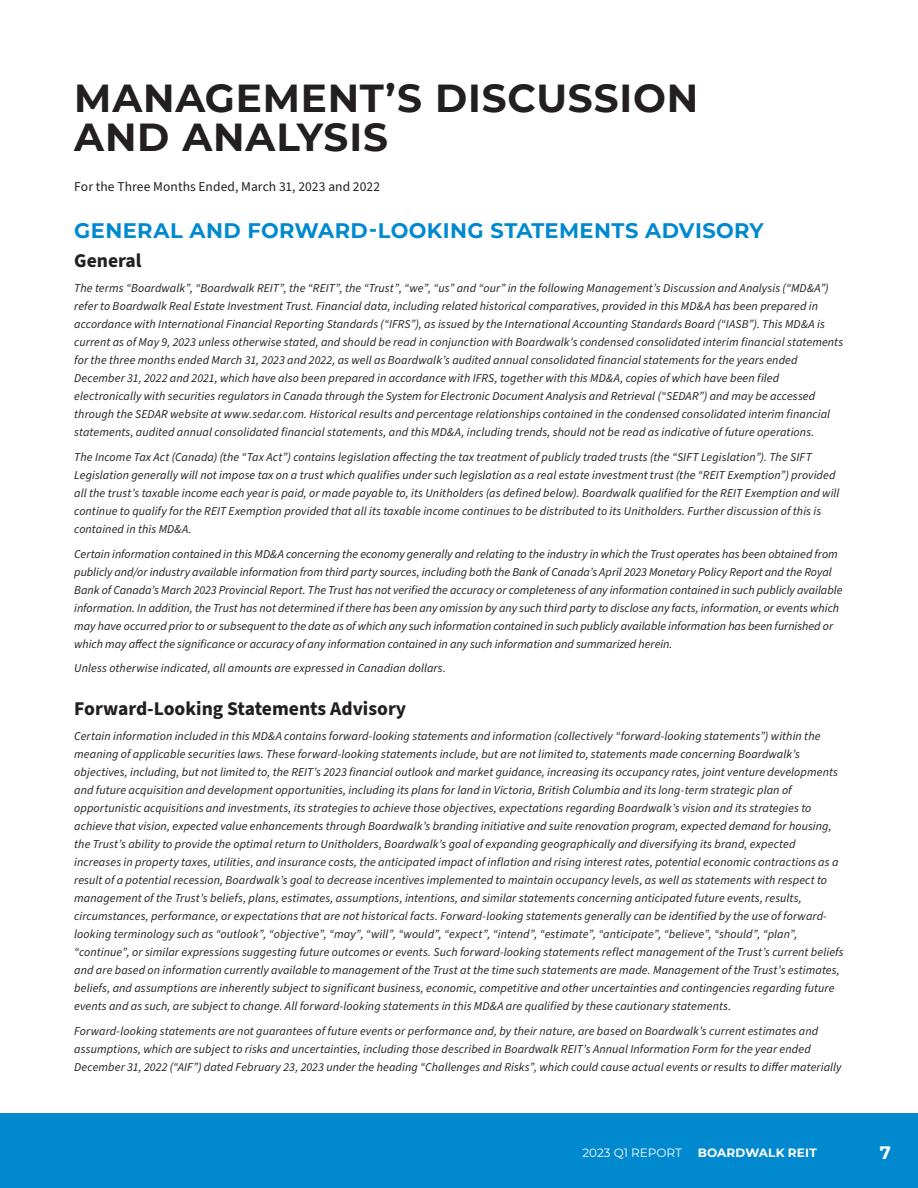
<style>
.page{position:relative;width:918px;height:1188px;background:#fff}
.page>*{position:absolute;margin:0;border:0;box-sizing:border-box;transform-origin:0 0}
.PAGE_HEADER_BACK{font:700 39px/39px "Montserrat";letter-spacing:.02em;color:#231f20}
.H1_BACK{font:700 21px "Montserrat";letter-spacing:.02em;color:#0089cf}
.H2_BACK{font:700 19.5px "Source Sans Pro";color:#231f20}
.t1{font:700 18px "Montserrat";color:#fff}
.BODY____1875{font:13.5px "Source Sans Pro";letter-spacing:.005em;color:#231f20}
.BODY____0625{font:italic 12px/18px "Source Sans Pro";letter-spacing:.005em;color:#231f20}
.BODY____1875-2{font:italic 12px "Source Sans Pro";letter-spacing:.005em;color:#231f20}
.t2{font:700 12px "Montserrat";letter-spacing:.015em;color:#fff}
.t3{font:12px "Montserrat";color:#fff}
</style>
<div class="page">
<div style="left:0;top:1113px;width:918px;height:75px;background:#0089cf"></div>
<p class="PAGE_HEADER_BACK" style="left:74px;top:77px;width:626px">MANAGEMENT’S DISCUSSION<br>AND ANALYSIS</p>
<p class="BODY____1875" style="left:74px;top:177px;width:307px">For the Three Months Ended, March 31, 2023 and 2022</p>
<p class="H1_BACK" style="left:74px;top:215px;width:691px">GENERAL AND FORWARD-LOOKING STATEMENTS ADVISORY</p>
<p class="H2_BACK" style="left:74px;top:248px;width:69px">General</p>
<p class="BODY____0625" style="left:74px;top:279px;width:771px">The terms “Boardwalk”, “Boardwalk REIT”, the “REIT”, the “Trust”, “we”, “us” and “our” in the following Management’s Discussion and Analysis (“MD&amp;A”) refer to Boardwalk Real Estate Investment Trust. Financial data, including related historical comparatives, provided in this MD&amp;A has been prepared in accordance with International Financial Reporting Standards (“IFRS”), as issued by the International Accounting Standards Board (“IASB”). This MD&amp;A is current as of May 9, 2023 unless otherwise stated, and should be read in conjunction with Boardwalk’s condensed consolidated interim financial statements for the three months ended March 31, 2023 and 2022, as well as Boardwalk’s audited annual consolidated financial statements for the years ended December 31, 2022 and 2021, which have also been prepared in accordance with IFRS, together with this MD&amp;A, copies of which have been filed electronically with securities regulators in Canada through the System for Electronic Document Analysis and Retrieval (“SEDAR”) and may be accessed through the SEDAR website at www.sedar.com. Historical results and percentage relationships contained in the condensed consolidated interim financial statements, audited annual consolidated financial statements, and this MD&amp;A, including trends, should not be read as indicative of future operations.</p>
<p class="BODY____0625" style="left:74px;top:448px;width:767px">The Income Tax Act (Canada) (the “Tax Act”) contains legislation affecting the tax treatment of publicly traded trusts (the “SIFT Legislation”). The SIFT Legislation generally will not impose tax on a trust which qualifies under such legislation as a real estate investment trust (the “REIT Exemption”) provided all the trust’s taxable income each year is paid, or made payable to, its Unitholders (as defined below). Boardwalk qualified for the REIT Exemption and will continue to qualify for the REIT Exemption provided that all its taxable income continues to be distributed to its Unitholders. Further discussion of this is contained in this MD&amp;A.</p>
<p class="BODY____0625" style="left:74px;top:545px;width:770px">Certain information contained in this MD&amp;A concerning the economy generally and relating to the industry in which the Trust operates has been obtained from publicly and/or industry available information from third party sources, including both the Bank of Canada’s April 2023 Monetary Policy Report and the Royal Bank of Canada’s March 2023 Provincial Report. The Trust has not verified the accuracy or completeness of any information contained in such publicly available information. In addition, the Trust has not determined if there has been any omission by any such third party to disclose any facts, information, or events which may have occurred prior to or subsequent to the date as of which any such information contained in such publicly available information has been furnished or which may affect the significance or accuracy of any information contained in any such information and summarized herein.</p>
<p class="BODY____1875-2" style="left:74px;top:660px;width:373px">Unless otherwise indicated, all amounts are expressed in Canadian dollars.</p>
<p class="H2_BACK" style="left:74px;top:695px;width:334px">Forward-Looking Statements Advisory</p>
<p class="BODY____0625" style="left:74px;top:727px;width:771px">Certain information included in this MD&amp;A contains forward-looking statements and information (collectively “forward-looking statements”) within the meaning of applicable securities laws. These forward-looking statements include, but are not limited to, statements made concerning Boardwalk’s objectives, including, but not limited to, the REIT’s 2023 financial outlook and market guidance, increasing its occupancy rates, joint venture developments and future acquisition and development opportunities, including its plans for land in Victoria, British Columbia and its long-term strategic plan of opportunistic acquisitions and investments, its strategies to achieve those objectives, expectations regarding Boardwalk’s vision and its strategies to achieve that vision, expected value enhancements through Boardwalk’s branding initiative and suite renovation program, expected demand for housing, the Trust’s ability to provide the optimal return to Unitholders, Boardwalk’s goal of expanding geographically and diversifying its brand, expected increases in property taxes, utilities, and insurance costs, the anticipated impact of inflation and rising interest rates, potential economic contractions as a result of a potential recession, Boardwalk’s goal to decrease incentives implemented to maintain occupancy levels, as well as statements with respect to management of the Trust’s beliefs, plans, estimates, assumptions, intentions, and similar statements concerning anticipated future events, results, circumstances, performance, or expectations that are not historical facts. Forward-looking statements generally can be identified by the use of forward&shy;looking terminology such as “outlook”, “objective”, “may”, “will”, “would”, “expect”, “intend”, “estimate”, “anticipate”, “believe”, “should”, “plan”, “continue”, or similar expressions suggesting future outcomes or events. Such forward-looking statements reflect management of the Trust’s current beliefs and are based on information currently available to management of the Trust at the time such statements are made. Management of the Trust’s estimates, beliefs, and assumptions are inherently subject to significant business, economic, competitive and other uncertainties and contingencies regarding future events and as such, are subject to change. All forward-looking statements in this MD&amp;A are qualified by these cautionary statements.</p>
<p class="BODY____0625" style="left:74px;top:1022px;width:769px">Forward-looking statements are not guarantees of future events or performance and, by their nature, are based on Boardwalk’s current estimates and assumptions, which are subject to risks and uncertainties, including those described in Boardwalk REIT’s Annual Information Form for the year ended<br>December 31, 2022 (“AIF”) dated February 23, 2023 under the heading “Challenges and Risks”, which could cause actual events or results to differ materially</p>
<p class="t3" style="left:582px;top:1144px;width:101px">2023 Q1 REPORT</p>
<p class="t2" style="left:698px;top:1144px;width:120px">BOARDWALK REIT</p>
<h3 class="t1" style="left:880px;top:1140px;width:13px">7</h3>
</div>
